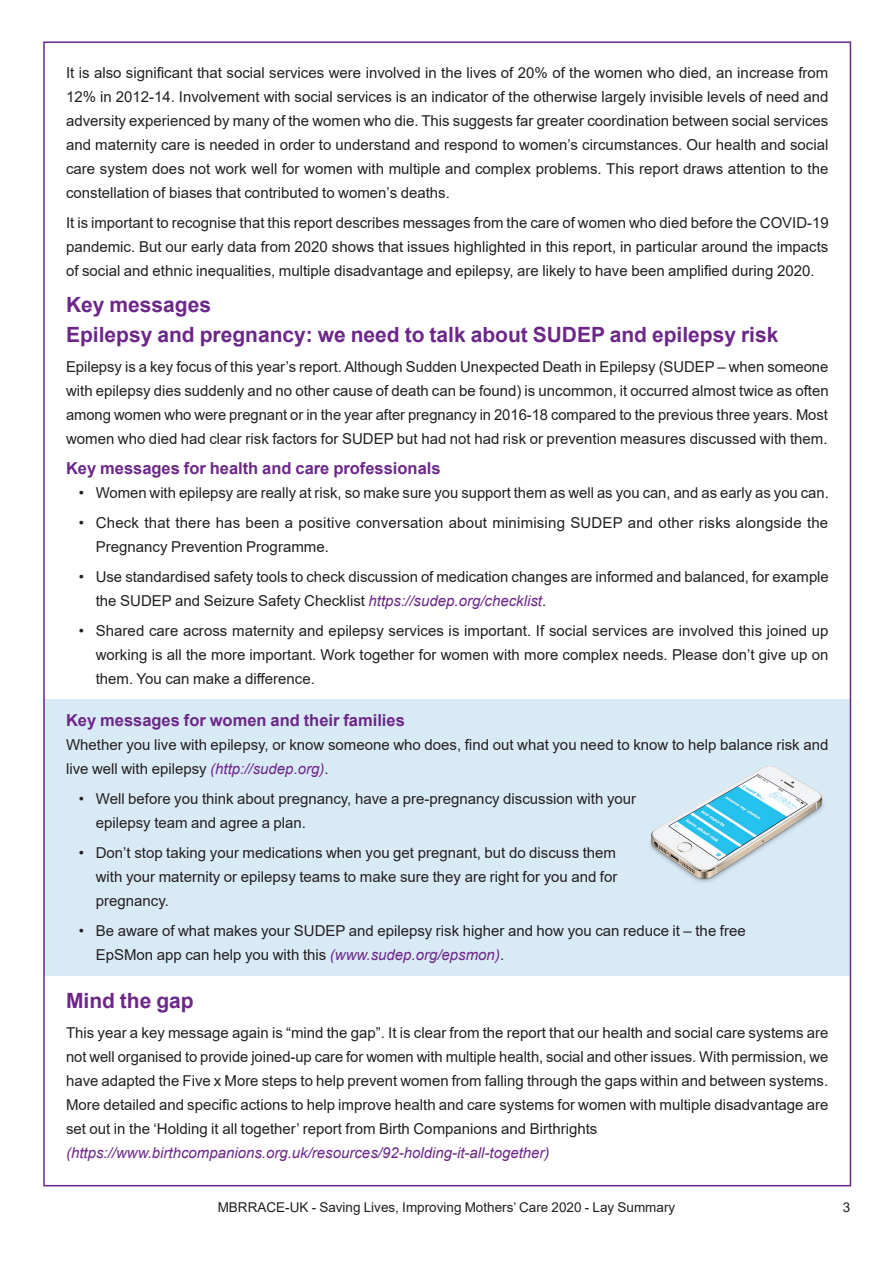
<style>
.page{position:relative;width:893px;height:1263px;background:#fff}
.page>*{position:absolute;margin:0;border:0;box-sizing:border-box;transform-origin:0 0}
.Heading_3{font:700 21px "Arial";color:#6c2789}
.Heading_4{font:700 16.5px "Arial";color:#6c2789}
.t1{font:15px/24px "Arial";color:#231f20;text-align:justify}
.t2{font:italic 15px "Arial";color:#6c2789}
.t3{font:13.5px "Arial";color:#231f20}
.s1{font-style:italic;color:#6c2789}
</style>
<div class="page">
<div style="left:43px;top:699px;width:807px;height:277px;background:#d9eaf7"></div>
<img style="left:649px;top:766px;width:175px;height:117px">
<p class="t1" style="left:66px;top:61px;width:764px">It is also significant that social services were involved in the lives of 20% of the women who died, an increase from 12% in 2012-14. Involvement with social services is an indicator of the otherwise largely invisible levels of need and adversity experienced by many of the women who die. This suggests far greater coordination between social services and maternity care is needed in order to understand and respond to women’s circumstances. Our health and social care system does not work well for women with multiple and complex problems. This report draws attention to the constellation of biases that contributed to women’s deaths.</p>
<p class="t1" style="left:66px;top:211px;width:764px">It is important to recognise that this report describes messages from the care of women who died before the COVID-19 pandemic. But our early data from 2020 shows that issues highlighted in this report, in particular around the impacts of social and ethnic inequalities, multiple disadvantage and epilepsy, are likely to have been amplified during 2020.</p>
<p class="Heading_3" style="left:66px;top:290px;width:147px">Key messages</p>
<p class="Heading_3" style="left:66px;top:320px;width:714px">Epilepsy and pregnancy: we need to talk about SUDEP and epilepsy risk</p>
<p class="t1" style="left:66px;top:355px;width:764px">Epilepsy is a key focus of this year’s report. Although Sudden Unexpected Death in Epilepsy (SUDEP – when someone with epilepsy dies suddenly and no other cause of death can be found) is uncommon, it occurred almost twice as often among women who were pregnant or in the year after pregnancy in 2016-18 compared to the previous three years. Most women who died had clear risk factors for SUDEP but had not had risk or prevention measures discussed with them.</p>
<p class="Heading_4" style="left:66px;top:457px;width:376px">Key messages for health and care professionals</p>
<p class="t1" style="left:79px;top:481px;width:752px">• Women with epilepsy are really at risk, so make sure you support them as well as you can, and as early as you can.</p>
<p class="t1" style="left:96px;top:511px;width:734px;text-indent:-17px">• Check that there has been a positive conversation about minimising SUDEP and other risks alongside the<br>Pregnancy Prevention Programme.</p>
<p class="t1" style="left:96px;top:565px;width:735px;text-indent:-17px">• Use standardised safety tools to check discussion of medication changes are informed and balanced, for example the SUDEP and Seizure Safety Checklist <span class="s1">https://sudep.org/checklist</span>.</p>
<p class="t1" style="left:96px;top:619px;width:734px;text-indent:-17px">• Shared care across maternity and epilepsy services is important. If social services are involved this joined up working is all the more important. Work together for women with more complex needs. Please don’t give up on them. You can make a difference.</p>
<p class="Heading_4" style="left:66px;top:709px;width:340px">Key messages for women and their families</p>
<p class="t1" style="left:66px;top:733px;width:764px">Whether you live with epilepsy, or know someone who does, find out what you need to know to help balance risk and live well with epilepsy <span class="s1">(http://sudep.org)</span>.</p>
<p class="t1" style="left:96px;top:787px;width:542px;text-indent:-17px">• Well before you think about pregnancy, have a pre-pregnancy discussion with your epilepsy team and agree a plan.</p>
<p class="t1" style="left:96px;top:841px;width:523px;text-indent:-17px">• Don’t stop taking your medications when you get pregnant, but do discuss them with your maternity or epilepsy teams to make sure they are right for you and for pregnancy.</p>
<p class="t1" style="left:96px;top:919px;width:651px;text-indent:-17px">• Be aware of what makes your SUDEP and epilepsy risk higher and how you can reduce it – the free<br>EpSMon app can help you with this <span class="s1">(www.sudep.org/epsmon)</span>.</p>
<p class="Heading_3" style="left:66px;top:986px;width:129px">Mind the gap</p>
<p class="t1" style="left:66px;top:1021px;width:764px">This year a key message again is “mind the gap”. It is clear from the report that our health and social care systems are not well organised to provide joined-up care for women with multiple health, social and other issues. With permission, we have adapted the Five x More steps to help prevent women from falling through the gaps within and between systems.<br>More detailed and specific actions to help improve health and care systems for women with multiple disadvantage are set out in the ‘Holding it all together’ report from Birth Companions and Birthrights</p>
<p class="t2" style="left:66px;top:1143px;width:485px">(https://www.birthcompanions.org.uk/resources/92-holding-it-all-together)</p>
<p class="t3" style="left:218px;top:1198px;width:459px">MBRRACE-UK - Saving Lives, Improving Mothers’ Care 2020 - Lay Summary</p>
<p class="t3" style="left:843px;top:1198px;width:9px">3</p>
</div>
